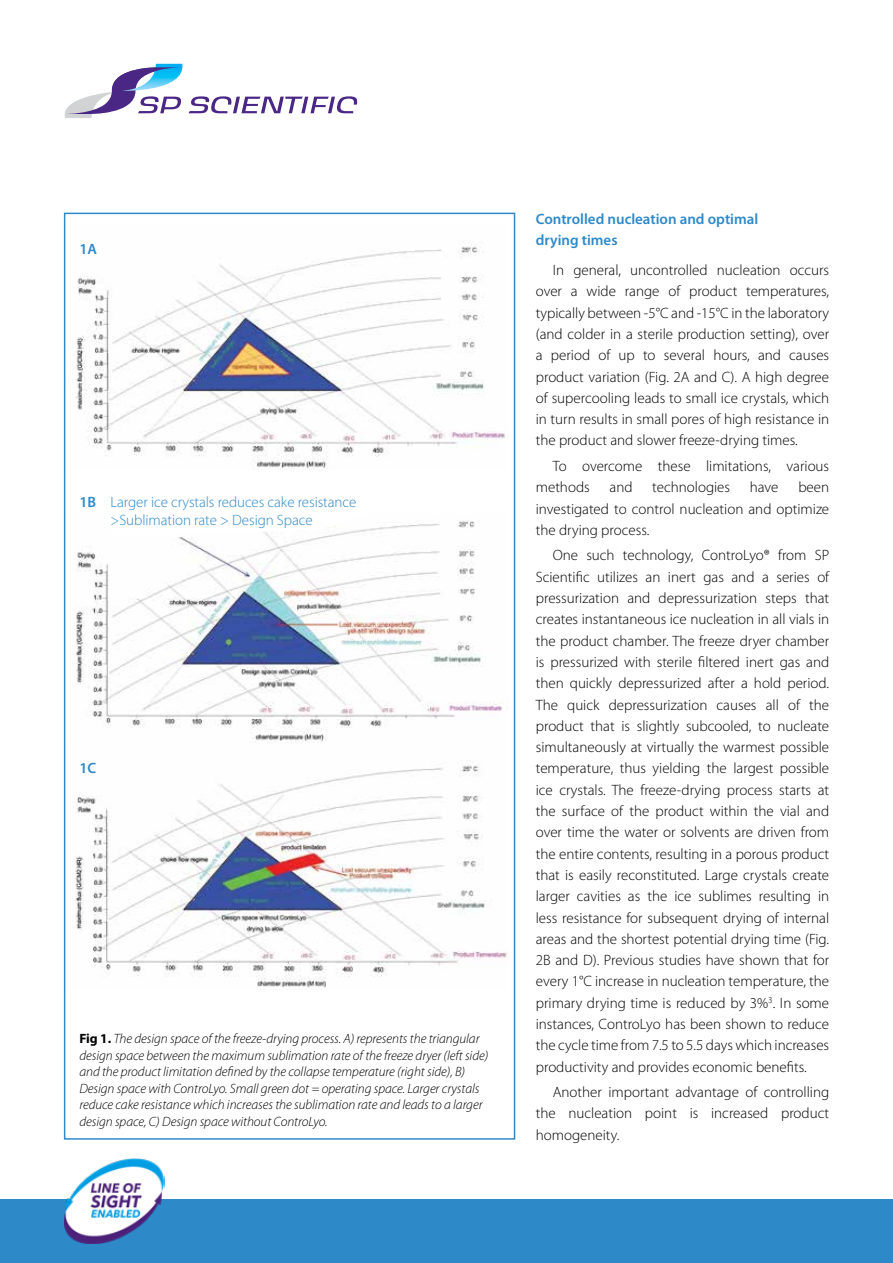
<style>
.page{position:relative;width:893px;height:1263px;background:#fff}
.page>*{position:absolute;margin:0;border:0;box-sizing:border-box;transform-origin:0 0}
.t1{font:300 15px/21.3px "Myriad Pro";color:#000;text-align:justify}
.t2{font:300 15px/18px "Myriad Pro";letter-spacing:-.005em;color:#2e89c9}
.t3{font:600 15px/21.3px "Myriad Pro";color:#2e89c9}
.t4{font:italic 300 13.5px/16.5px "Myriad Pro";letter-spacing:-.005em;color:#000}
.s1{font-weight:600}
.s2{font-weight:700;font-style:normal}
</style>
<div class="page">
<div style="left:0;top:1199px;width:893px;height:64px;background:#2e89c9"></div>
<svg style="left:65px;top:64px;width:292px;height:54px"></svg>
<img style="left:65px;top:1158px;width:100px;height:85px">
<img style="left:76px;top:246px;width:429px;height:223px">
<img style="left:76px;top:520px;width:427px;height:223px">
<svg style="left:111px;top:520px;width:293px;height:17px"></svg>
<img style="left:75px;top:765px;width:432px;height:223px">
<p class="t3" style="left:79px;top:239px;width:19px">1A</p>
<p class="t2" style="left:111px;top:493px;width:247px;text-indent:-31px"><span class="s1">1B</span> Larger ice crystals reduces cake resistance &gt;Sublimation rate &gt; Design Space</p>
<p class="t3" style="left:79px;top:757px;width:18px">1C</p>
<p class="t4" style="left:79px;top:1031px;width:410px"><span class="s2">Fig 1.</span> The design space of the freeze-drying process. A) represents the triangular design space between the maximum sublimation rate of the freeze dryer (left side) and the product limitation defined by the collapse temperature (right side), B)<br>Design space with ControLyo. Small green dot = operating space. Larger crystals reduce cake resistance which increases the sublimation rate and leads to a larger design space, C) Design space without ControLyo.</p>
<p class="t3" style="left:536px;top:208px;width:224px">Controlled nucleation and optimal drying times</p>
<p class="t1" style="left:536px;top:260px;width:295px;text-indent:17px">In general, uncontrolled nucleation occurs over a wide range of product temperatures, typically between -5°C and -15°C in the laboratory (and colder in a sterile production setting), over a period of up to several hours, and causes product variation (Fig. 2A and C). A high degree of supercooling leads to small ice crystals, which in turn results in small pores of high resistance in the product and slower freeze-drying times.</p>
<p class="t1" style="left:536px;top:456px;width:295px;text-indent:17px">To overcome these limitations, various methods</p>
<p class="t1" style="left:536px;top:477px;width:295px;text-indent:263px">been investigated to control nucleation and optimize the drying process.</p>
<p class="t1" style="left:536px;top:545px;width:295px;text-indent:17px">One such technology, ControLyo® from SP Scientific utilizes an inert gas and a series of pressurization and depressurization steps that creates instantaneous ice nucleation in all vials in the product chamber. The freeze dryer chamber is pressurized with sterile filtered inert gas and then quickly depressurized after a hold period.<br>The quick depressurization causes all of the product that is slightly subcooled, to nucleate simultaneously at virtually the warmest possible temperature, thus yielding the largest possible ice crystals. The freeze-drying process starts at the surface of the product within the vial and over time the water or solvents are driven from the entire contents, resulting in a porous product that is easily reconstituted. Large crystals create larger cavities as the ice sublimes resulting in less resistance for subsequent drying of internal areas and the shortest potential drying time (Fig.<br>2B and D). Previous studies have shown that for every 1°C increase in nucleation temperature, the primary drying time is reduced by 3%<sup>3</sup>. In some instances, ControLyo has been shown to reduce the cycle time from 7.5 to 5.5 days which increases productivity and provides economic benefits.</p>
<p class="t1" style="left:536px;top:1082px;width:295px;text-indent:17px">Another important advantage of controlling the nucleation point is increased product homogeneity.</p>
<p class="t1" style="left:609px;top:477px;width:25px">and</p>
<p class="t1" style="left:652px;top:477px;width:79px">technologies</p>
<p class="t1" style="left:750px;top:477px;width:30px">have</p>
</div>
